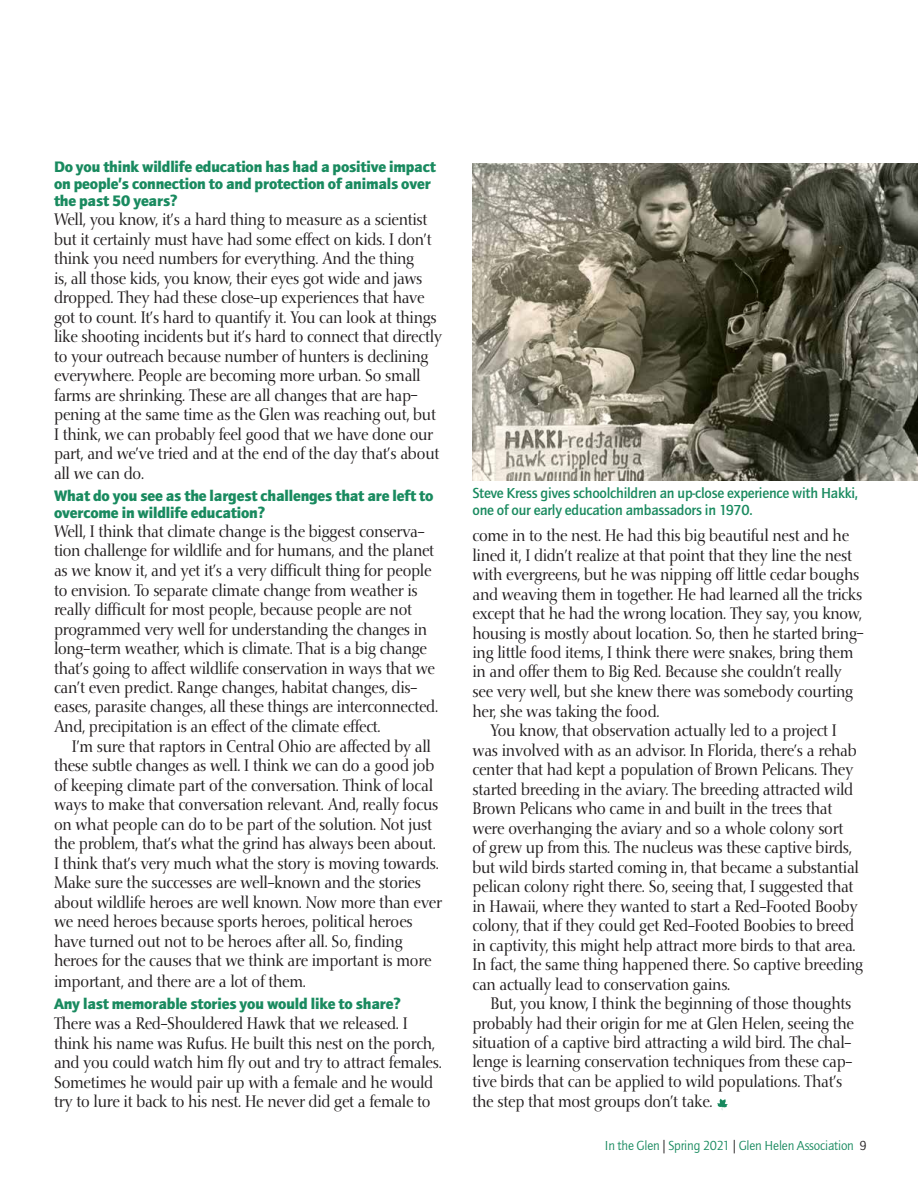
<style>
.page{position:relative;width:918px;height:1188px;background:#fff}
.page>*{position:absolute;margin:0;border:0;box-sizing:border-box;transform-origin:0 0}
.t1{font:16.5px/19.5px "Nofret";letter-spacing:-.015em;color:#231f20;scale:.9 1}
.t2{font:900 15.75px/16.5px "Quay Sans";letter-spacing:-.01em;color:#198a5f}
.t3{font:500 15px/16.5px "Quay Sans ITC Pro";letter-spacing:-.015em;color:#198a5f}
.t4{font:13.5px "Quay Sans ITC Pro";letter-spacing:-.015em;color:#198a5f}
.s1{color:#231f20}
</style>
<div class="page">
<svg style="left:717px;top:1099px;width:11px;height:11px"></svg>
<img style="left:472px;top:163px;width:446px;height:318px">
<p class="t2" style="left:54px;top:160px;width:383px">Do you think wildlife education has had a positive impact on people’s connection to and protection of animals over the past 50 years?</p>
<p class="t1" style="left:54px;top:210px;width:433px">Well, you know, it’s a hard thing to measure as a scientist but it certainly must have had some effect on kids. I don’t think you need numbers for everything. And the thing<br>is, all those kids, you know, their eyes got wide and jaws dropped. They had these close-up experiences that have got to count. It’s hard to quantify it. You can look at things like shooting incidents but it’s hard to connect that directly to your outreach because number of hunters is declining everywhere. People are becoming more urban. So small farms are shrinking. These are all changes that are hap&shy;pening at the same time as the Glen was reaching out, but I think, we can probably feel good that we have done our part, and we’ve tried and at the end of the day that’s about all we can do.</p>
<p class="t2" style="left:54px;top:489px;width:381px">What do you see as the largest challenges that are left to overcome in wildlife education?</p>
<p class="t1" style="left:54px;top:522px;width:428px">Well, I think that climate change is the biggest conserva&shy;tion challenge for wildlife and for humans, and the planet as we know it, and yet it’s a very difficult thing for people to envision. To separate climate change from weather is really difficult for most people, because people are not programmed very well for understanding the changes in long-term weather, which is climate. That is a big change that’s going to affect wildlife conservation in ways that we can’t even predict. Range changes, habitat changes, dis&shy;eases, parasite changes, all these things are interconnected.<br>And, precipitation is an effect of the climate effect.</p>
<p class="t1" style="left:54px;top:736px;width:433px;text-indent:18px">I’m sure that raptors in Central Ohio are affected by all these subtle changes as well. I think we can do a good job of keeping climate part of the conversation. Think of local ways to make that conversation relevant. And, really focus on what people can do to be part of the solution. Not just the problem, that’s what the grind has always been about.<br>I think that’s very much what the story is moving towards.<br>Make sure the successes are well-known and the stories about wildlife heroes are well known. Now more than ever we need heroes because sports heroes, political heroes have turned out not to be heroes after all. So, finding heroes for the causes that we think are important is more</p>
<p class="t1" style="left:54px;top:972px;width:281px">important, and there are a lot of them.</p>
<p class="t2" style="left:54px;top:997px;width:348px">Any last memorable stories you would like to share?</p>
<p class="t1" style="left:54px;top:1014px;width:432px">There was a Red-Shouldered Hawk that we released. I think his name was Rufus. He built this nest on the porch, and you could watch him fly out and try to attract females.<br>Sometimes he would pair up with a female and he would try to lure it back to his nest. He never did get a female to</p>
<p class="t3" style="left:472px;top:485px;width:387px">Steve Kress gives schoolchildren an up-close experience with Hakki, one of our early education ambassadors in 1970.</p>
<p class="t1" style="left:473px;top:526px;width:420px">come in to the nest. He had this big beautiful nest and he</p>
<p class="t1" style="left:473px;top:545px;width:423px">lined it, I didn’t realize at that point that they line the nest</p>
<p class="t1" style="left:473px;top:565px;width:431px">with evergreens, but he was nipping off little cedar boughs</p>
<p class="t1" style="left:473px;top:584px;width:435px">and weaving them in together. He had learned all the tricks</p>
<p class="t1" style="left:473px;top:604px;width:434px">except that he had the wrong location. They say, you know,</p>
<p class="t1" style="left:473px;top:623px;width:436px">housing is mostly about location. So, then he started bring-</p>
<p class="t1" style="left:472px;top:643px;width:425px">ing little food items, I think there were snakes, bring them</p>
<p class="t1" style="left:472px;top:662px;width:412px">in and offer them to Big Red. Because she couldn’t really</p>
<p class="t1" style="left:472px;top:682px;width:425px">see very well, but she knew there was somebody courting</p>
<p class="t1" style="left:472px;top:701px;width:209px">her, she was taking the food.</p>
<p class="t1" style="left:490px;top:721px;width:386px">You know, that observation actually led to a project I</p>
<p class="t1" style="left:472px;top:740px;width:428px">was involved with as an advisor. In Florida, there’s a rehab</p>
<p class="t1" style="left:472px;top:760px;width:425px">center that had kept a population of Brown Pelicans. They</p>
<p class="t1" style="left:472px;top:779px;width:425px">started breeding in the aviary. The breeding attracted wild</p>
<p class="t1" style="left:472px;top:799px;width:401px">Brown Pelicans who came in and built in the trees that</p>
<p class="t1" style="left:472px;top:818px;width:414px">were overhanging the aviary and so a whole colony sort</p>
<p class="t1" style="left:472px;top:838px;width:423px">of grew up from this. The nucleus was these captive birds,</p>
<p class="t1" style="left:472px;top:857px;width:431px">but wild birds started coming in, that became a substantial</p>
<p class="t1" style="left:472px;top:877px;width:425px">pelican colony right there. So, seeing that, I suggested that</p>
<p class="t1" style="left:472px;top:896px;width:430px">in Hawaii, where they wanted to start a Red-Footed Booby</p>
<p class="t1" style="left:472px;top:916px;width:426px">colony, that if they could get Red-Footed Boobies to breed</p>
<p class="t1" style="left:472px;top:935px;width:427px">in captivity, this might help attract more birds to that area.</p>
<p class="t1" style="left:472px;top:955px;width:436px">In fact, the same thing happened there. So captive breeding</p>
<p class="t1" style="left:472px;top:974px;width:288px">can actually lead to conservation gains.</p>
<p class="t1" style="left:490px;top:994px;width:403px">But, you know, I think the beginning of those thoughts</p>
<p class="t1" style="left:472px;top:1013px;width:425px">probably had their origin for me at Glen Helen, seeing the</p>
<p class="t1" style="left:472px;top:1033px;width:422px">situation of a captive bird attracting a wild bird. The chal-</p>
<p class="t1" style="left:472px;top:1052px;width:423px">lenge is learning conservation techniques from these cap-</p>
<p class="t1" style="left:472px;top:1072px;width:413px">tive birds that can be applied to wild populations. That’s</p>
<p class="t1" style="left:472px;top:1092px;width:268px">the step that most groups don’t take.</p>
<p class="t4" style="left:605px;top:1138px;width:263px">In the Glen <span class="s1">|</span> Spring 2021 <span class="s1">|</span> Glen Helen Association <span class="s1">9</span></p>
</div>
